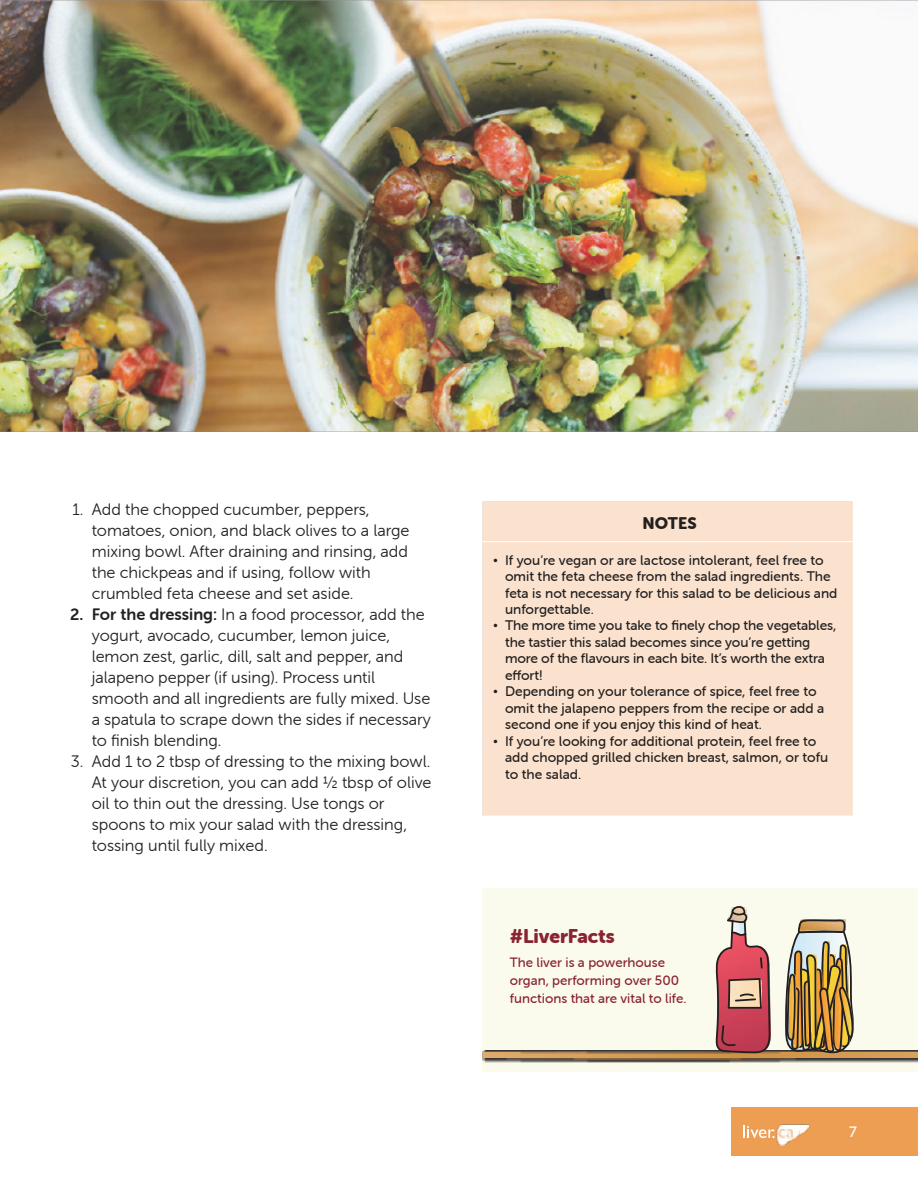
<style>
.page{position:relative;width:918px;height:1188px;background:#fff}
.page>*{position:absolute;margin:0;border:0;box-sizing:border-box;transform-origin:0 0}
.t1{font:19.5px "Museo Sans Rounded 900";letter-spacing:-.005em;color:#8a2332}
.t2{font:16.5px/21px "Museo Sans Rounded 300";color:#232020}
.t3{font:16.5px "Museo Sans Rounded 900";color:#232020}
.t4{font:15px "Museo Sans Rounded 500";color:#fff}
.t5{font:13.8px/16.5px "Museo Sans Rounded 500";color:#232020}
.t6{font:13.5px/18px "Museo Sans Rounded 500";color:#8a2332}
.s1{font-family:"Museo Sans Rounded 700"}
.s2{font-family:"Times New Roman"}
</style>
<div class="page">
<div style="left:483px;top:888px;width:435px;height:183px;background:#fafbec"></div>
<img style="left:482px;top:1055px;width:436px;height:4px">
<img style="left:482px;top:1059px;width:436px;height:4px">
<img style="left:482px;top:1050px;width:436px;height:5px">
<svg style="left:715px;top:906px;width:56px;height:147px"></svg>
<img style="left:785px;top:919px;width:69px;height:134px">
<img style="left:0;top:0;width:918px;height:432px">
<div style="left:732px;top:1107px;width:186px;height:48px;background:#ee9e53"></div>
<svg style="left:743px;top:1125px;width:32px;height:13px"></svg>
<img style="left:776px;top:1124px;width:33px;height:22px">
<p class="t2" style="left:92px;top:498px;width:319px;text-indent:-19px">1. Add the chopped cucumber, peppers, tomatoes, onion, and black olives to a large mixing bowl. After draining and rinsing, add the chickpeas and if using, follow with crumbled feta cheese and set aside.</p>
<p class="t2" style="left:92px;top:604px;width:341px;text-indent:-22px"><span class="s1">2. For the dressing:</span> In a food processor, add the yogurt, avocado, cucumber, lemon juice, lemon zest, garlic, dill, salt and pepper, and jalapeno pepper (if using). Process until smooth and all ingredients are fully mixed. Use a spatula to scrape down the sides if necessary to finish blending.</p>
<p class="t2" style="left:92px;top:751px;width:341px;text-indent:-21px">3. Add 1 to 2 tbsp of dressing to the mixing bowl.<br>At your discretion, you can add ½ tbsp of olive oil to thin out the dressing. Use tongs or spoons to mix your salad with the dressing, tossing until fully mixed.</p>
<p class="t3" style="left:643px;top:513px;width:56px">NOTES</p>
<p class="t5" style="left:505px;top:552px;width:334px;text-indent:-12px"><span class="s2">•</span> If you’re vegan or are lactose intolerant, feel free to omit the feta cheese from the salad ingredients. The feta is not necessary for this salad to be delicious and unforgettable.</p>
<p class="t5" style="left:505px;top:618px;width:333px;text-indent:-12px"><span class="s2">•</span> The more time you take to finely chop the vegetables, the tastier this salad becomes since you’re getting more of the flavours in each bite. It’s worth the extra effort!</p>
<p class="t5" style="left:505px;top:683px;width:321px;text-indent:-12px"><span class="s2">•</span> Depending on your tolerance of spice, feel free to omit the jalapeno peppers from the recipe or add a second one if you enjoy this kind of heat.</p>
<p class="t5" style="left:505px;top:733px;width:325px;text-indent:-12px"><span class="s2">•</span> If you’re looking for additional protein, feel free to add chopped grilled chicken breast, salmon, or tofu to the salad.</p>
<p class="t1" style="left:510px;top:925px;width:107px">#LiverFacts</p>
<p class="t6" style="left:510px;top:953px;width:178px">The liver is a powerhouse organ, performing over 500 functions that are vital to life.</p>
<p class="t4" style="left:849px;top:1123px;width:9px">7</p>
</div>
